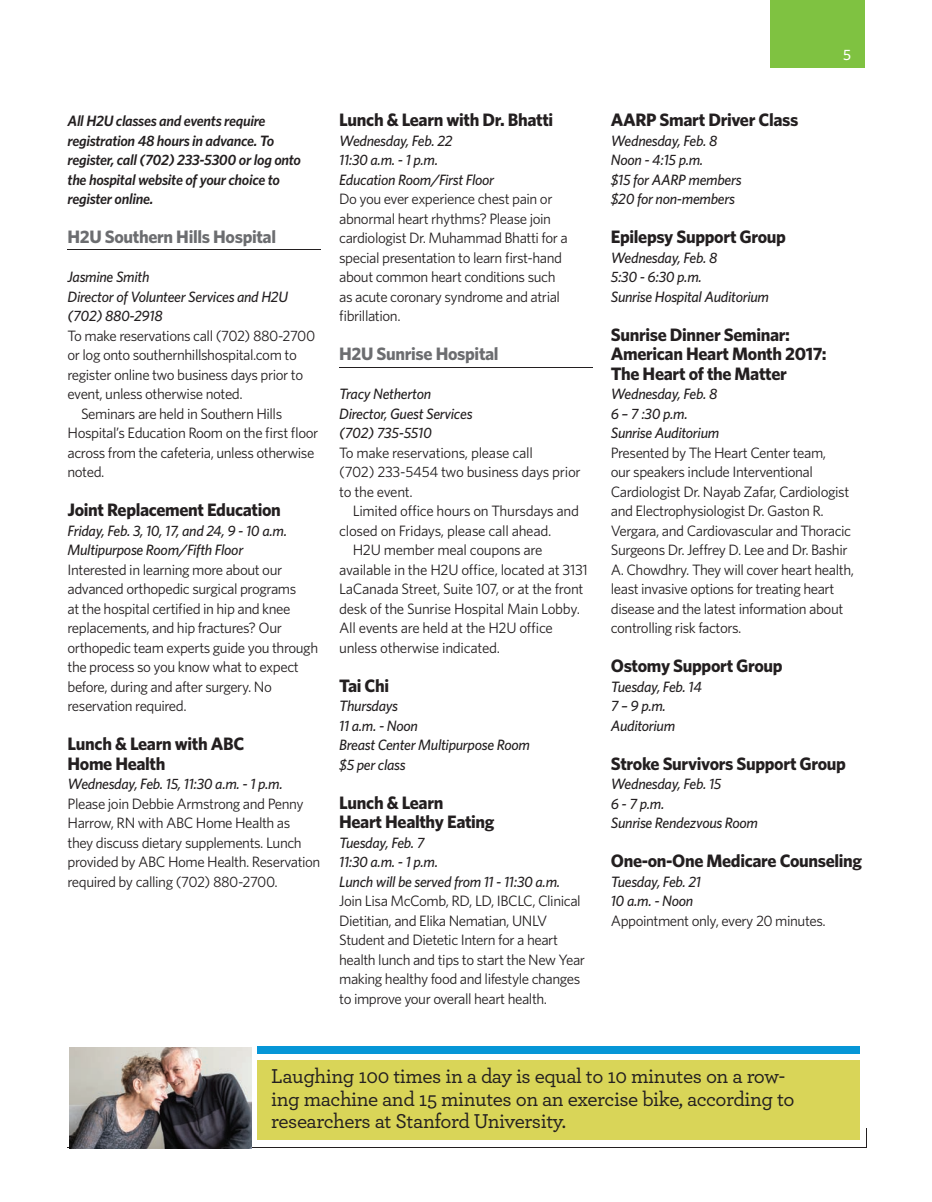
<style>
.page{position:relative;width:932px;height:1202px;background:#fff}
.page>*{position:absolute;margin:0;border:0;box-sizing:border-box;transform-origin:0 0}
.t1{font:500 21px/22.5px "Archer";letter-spacing:-.02em;color:#231f20}
.t2{font:700 18px/19.5px "Whitney";letter-spacing:-.02em;color:#231f20}
.t3{font:700 18px "Whitney";letter-spacing:-.02em;color:#6c6d70}
.t4{font:15px/19.5px "Whitney";letter-spacing:-.03em;color:#231f20}
.t5{font:italic 500 15px/19.5px "Whitney";letter-spacing:-.02em;color:#231f20}
.t6{font:italic 600 15px/19.5px "Whitney";letter-spacing:-.02em;color:#231f20}
.t7{font:500 15px "Whitney";color:#fff}
</style>
<div class="page">
<div style="left:770px;top:0;width:94px;height:67px;background:#7fc241"></div>
<svg style="left:866px;top:1128px;width:1px;height:19px"></svg>
<hr style="left:68px;top:1147px;width:799px;height:1px;background:#231f20">
<div style="left:256px;top:1046px;width:603px;height:7px;background:#0696d7"></div>
<div style="left:256px;top:1060px;width:603px;height:80px;background:#d9d558"></div>
<img style="left:70px;top:1047px;width:181px;height:101px">
<hr style="left:68px;top:249px;width:253px;height:1px;background:#231f20">
<hr style="left:339px;top:366px;width:253px;height:1px;background:#231f20">
<p class="t6" style="left:68px;top:112px;width:235px">All H2U classes and events require registration 48 hours in advance. To register, call (702) 233-5300 or log onto the hospital website of your choice to register online.</p>
<p class="t3" style="left:68px;top:230px;width:210px">H2U Southern Hills Hospital</p>
<p class="t5" style="left:68px;top:268px;width:222px">Jasmine Smith<br>Director of Volunteer Services and H2U (702) 880-2918</p>
<p class="t4" style="left:68px;top:327px;width:249px">To make reservations call (702) 880-2700</p>
<p class="t4" style="left:68px;top:346px;width:231px">or log onto southernhillshospital.com to</p>
<p class="t4" style="left:68px;top:366px;width:237px">register online two business days prior to</p>
<p class="t4" style="left:68px;top:385px;width:177px">event, unless otherwise noted.</p>
<p class="t4" style="left:81px;top:405px;width:203px">Seminars are held in Southern Hills</p>
<p class="t4" style="left:68px;top:424px;width:252px">Hospital’s Education Room on the first floor</p>
<p class="t4" style="left:68px;top:444px;width:248px">across from the cafeteria, unless otherwise</p>
<p class="t4" style="left:68px;top:463px;width:38px">noted.</p>
<p class="t2" style="left:68px;top:501px;width:215px">Joint Replacement Education</p>
<p class="t5" style="left:68px;top:522px;width:221px">Friday, Feb. 3, 10, 17, and 24, 9 - 10 a.m.<br>Multipurpose Room/Fifth Floor</p>
<p class="t4" style="left:68px;top:561px;width:252px">Interested in learning more about our advanced orthopedic surgical programs<br>at the hospital certified in hip and knee replacements, and hip fractures? Our orthopedic team experts guide you through the process so you know what to expect before, during and after surgery. No reservation required.</p>
<p class="t2" style="left:68px;top:735px;width:178px">Lunch &amp; Learn with ABC<br>Home Health</p>
<p class="t5" style="left:68px;top:775px;width:217px">Wednesday, Feb. 15, 11:30 a.m. - 1 p.m.</p>
<p class="t4" style="left:68px;top:795px;width:254px">Please join Debbie Armstrong and Penny Harrow, RN with ABC Home Health as<br>they discuss dietary supplements. Lunch provided by ABC Home Health. Reservation required by calling (702) 880-2700.</p>
<p class="t2" style="left:339px;top:111px;width:216px">Lunch &amp; Learn with Dr. Bhatti</p>
<p class="t5" style="left:339px;top:132px;width:156px">Wednesday, Feb. 22<br>11:30 a.m. - 1 p.m.<br>Education Room/First Floor</p>
<p class="t4" style="left:339px;top:190px;width:230px">Do you ever experience chest pain or abnormal heart rhythms? Please join cardiologist Dr. Muhammad Bhatti for a special presentation to learn first-hand about common heart conditions such as acute coronary syndrome and atrial fibrillation.</p>
<p class="t3" style="left:339px;top:347px;width:161px">H2U Sunrise Hospital</p>
<p class="t5" style="left:339px;top:385px;width:135px">Tracy Netherton<br>Director, Guest Services (702) 735-5510</p>
<p class="t4" style="left:339px;top:444px;width:243px">To make reservations, please call<br>(702) 233-5454 two business days prior to the event.</p>
<p class="t4" style="left:352px;top:502px;width:228px">Limited office hours on Thursdays and</p>
<p class="t4" style="left:339px;top:522px;width:214px">closed on Fridays, please call ahead.</p>
<p class="t4" style="left:352px;top:541px;width:191px">H2U member meal coupons are</p>
<p class="t4" style="left:339px;top:561px;width:250px">available in the H2U office, located at 3131</p>
<p class="t4" style="left:339px;top:580px;width:246px">LaCanada Street, Suite 107, or at the front</p>
<p class="t4" style="left:339px;top:600px;width:242px">desk of the Sunrise Hospital Main Lobby.</p>
<p class="t4" style="left:339px;top:619px;width:215px">All events are held at the H2U office</p>
<p class="t4" style="left:339px;top:639px;width:162px">unless otherwise indicated.</p>
<p class="t2" style="left:339px;top:677px;width:51px">Tai Chi</p>
<p class="t5" style="left:339px;top:697px;width:192px">Thursdays<br>11 a.m. - Noon<br>Breast Center Multipurpose Room $5 per class</p>
<p class="t2" style="left:339px;top:794px;width:157px">Lunch &amp; Learn<br>Heart Healthy Eating</p>
<p class="t5" style="left:339px;top:834px;width:222px">Tuesday, Feb. 7<br>11:30 a.m. - 1 p.m.<br>Lunch will be served from 11 - 11:30 a.m.</p>
<p class="t4" style="left:339px;top:892px;width:247px">Join Lisa McComb, RD, LD, IBCLC, Clinical Dietitian, and Elika Nematian, UNLV Student and Dietetic Intern for a heart health lunch and tips to start the New Year making healthy food and lifestyle changes to improve your overall heart health.</p>
<p class="t7" style="left:843px;top:49px;width:9px">5</p>
<p class="t2" style="left:610px;top:111px;width:189px">AARP Smart Driver Class</p>
<p class="t5" style="left:610px;top:132px;width:132px">Wednesday, Feb. 8<br>Noon - 4:15 p.m.<br>$15 for AARP members $20 for non-members</p>
<p class="t2" style="left:610px;top:228px;width:177px">Epilepsy Support Group</p>
<p class="t5" style="left:610px;top:249px;width:160px">Wednesday, Feb. 8<br>5:30 - 6:30 p.m.<br>Sunrise Hospital Auditorium</p>
<p class="t2" style="left:610px;top:326px;width:217px">Sunrise Dinner Seminar:<br>American Heart Month 2017:<br>The Heart of the Matter</p>
<p class="t5" style="left:610px;top:385px;width:110px">Wednesday, Feb. 8<br>6 – 7 :30 p.m.<br>Sunrise Auditorium</p>
<p class="t4" style="left:610px;top:444px;width:245px">Presented by The Heart Center team,<br>our speakers include Interventional Cardiologist Dr. Nayab Zafar, Cardiologist and Electrophysiologist Dr. Gaston R.<br>Vergara, and Cardiovascular and Thoracic Surgeons Dr. Jeffrey D. Lee and Dr. Bashir A. Chowdhry. They will cover heart health, least invasive options for treating heart disease and the latest information about controlling risk factors.</p>
<p class="t2" style="left:610px;top:657px;width:173px">Ostomy Support Group</p>
<p class="t5" style="left:610px;top:678px;width:93px">Tuesday, Feb. 14<br>7 – 9 p.m.<br>Auditorium</p>
<p class="t2" style="left:610px;top:755px;width:237px">Stroke Survivors Support Group</p>
<p class="t5" style="left:610px;top:775px;width:149px">Wednesday, Feb. 15<br>6 - 7 p.m.<br>Sunrise Rendezvous Room</p>
<p class="t2" style="left:610px;top:852px;width:253px">One-on-One Medicare Counseling</p>
<p class="t5" style="left:610px;top:873px;width:92px">Tuesday, Feb. 21<br>10 a.m. - Noon</p>
<p class="t4" style="left:610px;top:912px;width:216px">Appointment only, every 20 minutes.</p>
<h1 class="t1" style="left:271px;top:1066px;width:525px">Laughing 100 times in a day is equal to 10 minutes on a row&shy;ing machine and 15 minutes on an exercise bike, according to researchers at Stanford University.</h1>
</div>
